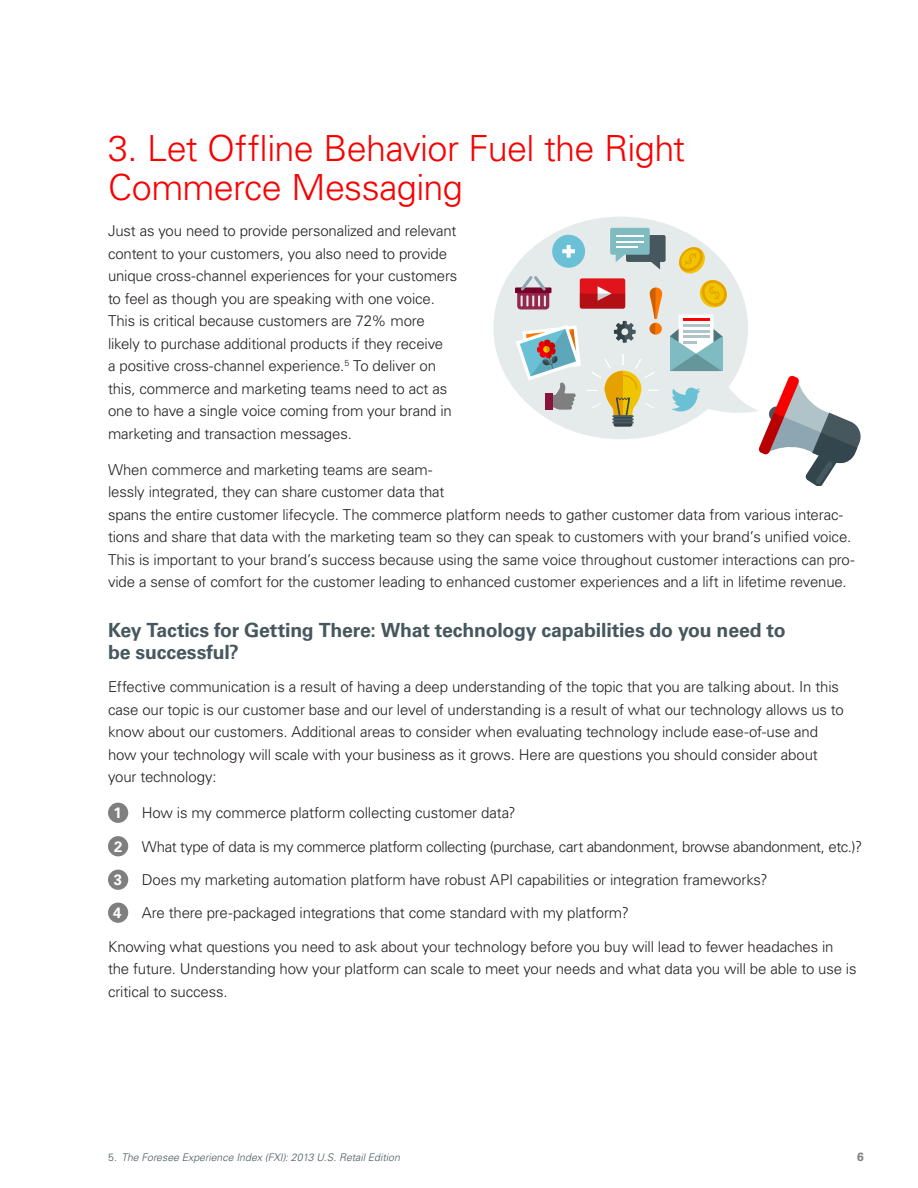
<style>
.page{position:relative;width:918px;height:1188px;background:#fff}
.page>*{position:absolute;margin:0;border:0;box-sizing:border-box;transform-origin:0 0}
.Headline{font:300 36px/39px "Univers LT Std";letter-spacing:-.02em;color:#f80000}
.Subhead_1{font:700 19.5px/22.5px "Univers LT Std";letter-spacing:-.01em;color:#46575e}
.Copy{font:300 15px/22.5px "Univers LT Std";letter-spacing:-.01em;color:#231f20}
.Numbered_List{font:300 15px "Univers LT Std";letter-spacing:-.015em;color:#231f20}
.Numbered_List-2{font:700 15px "Univers LT Std";color:#fff}
.t1{font:700 12px "Univers LT Std";color:#7f7f7f}
.footnote{font:italic 300 10.5px "Univers LT Std";color:#46575e}
.s1{font-style:normal}
</style>
<div class="page">
<div style="left:108px;top:803px;width:20px;height:20px;background:#7f7f7f;border-radius:50%"></div>
<div style="left:108px;top:836px;width:20px;height:20px;background:#7f7f7f;border-radius:50%"></div>
<div style="left:108px;top:870px;width:20px;height:20px;background:#7f7f7f;border-radius:50%"></div>
<div style="left:108px;top:903px;width:20px;height:20px;background:#7f7f7f;border-radius:50%"></div>
<div style="left:493px;top:217px;width:255px;height:222px;background:#e5eaeb;border-radius:50%"></div>
<svg style="left:516px;top:228px;width:345px;height:258px"></svg>
<p class="Headline" style="left:108px;top:129px;width:579px">3. Let Offline Behavior Fuel the Right<br>Commerce Messaging</p>
<p class="Copy" style="left:108px;top:220px;width:351px">Just as you need to provide personalized and relevant content to your customers, you also need to provide unique cross-channel experiences for your customers to feel as though you are speaking with one voice.<br>This is critical because customers are 72% more likely to purchase additional products if they receive<br>a positive cross-channel experience.<sup>5</sup> To deliver on this, commerce and marketing teams need to act as one to have a single voice coming from your brand in marketing and transaction messages.</p>
<p class="Copy" style="left:108px;top:458px;width:748px">When commerce and marketing teams are seam-<br>lessly integrated, they can share customer data that<br>spans the entire customer lifecycle. The commerce platform needs to gather customer data from various interac&shy;tions and share that data with the marketing team so they can speak to customers with your brand’s unified voice.<br>This is important to your brand’s success because using the same voice throughout customer interactions can pro&shy;vide a sense of comfort for the customer leading to enhanced customer experiences and a lift in lifetime revenue.</p>
<p class="Subhead_1" style="left:108px;top:619px;width:679px">Key Tactics for Getting There: What technology capabilities do you need to be successful?</p>
<p class="Copy" style="left:108px;top:676px;width:737px">Effective communication is a result of having a deep understanding of the topic that you are talking about. In this case our topic is our customer base and our level of understanding is a result of what our technology allows us to know about our customers. Additional areas to consider when evaluating technology include ease-of-use and how your technology will scale with your business as it grows. Here are questions you should consider about your technology:</p>
<p class="Numbered_List-2" style="left:114px;top:804px;width:10px">1</p>
<p class="Numbered_List" style="left:142px;top:804px;width:376px">How is my commerce platform collecting customer data?</p>
<p class="Numbered_List-2" style="left:114px;top:838px;width:10px">2</p>
<p class="Numbered_List" style="left:142px;top:837px;width:722px">What type of data is my commerce platform collecting (purchase, cart abandonment, browse abandonment, etc.)?</p>
<p class="Numbered_List-2" style="left:114px;top:871px;width:10px">3</p>
<p class="Numbered_List" style="left:142px;top:871px;width:628px">Does my marketing automation platform have robust API capabilities or integration frameworks?</p>
<p class="Numbered_List-2" style="left:113px;top:904px;width:10px">4</p>
<p class="Numbered_List" style="left:142px;top:904px;width:489px">Are there pre-packaged integrations that come standard with my platform?</p>
<p class="Copy" style="left:108px;top:935px;width:750px">Knowing what questions you need to ask about your technology before you buy will lead to fewer headaches in the future. Understanding how your platform can scale to meet your needs and what data you will be able to use is critical to success.</p>
<p class="footnote" style="left:108px;top:1151px;width:293px"><span class="s1">5.</span> The Foresee Experience Index (FXI): 2013 U.S. Retail Edition</p>
<p class="t1" style="left:857px;top:1150px;width:8px">6</p>
</div>
